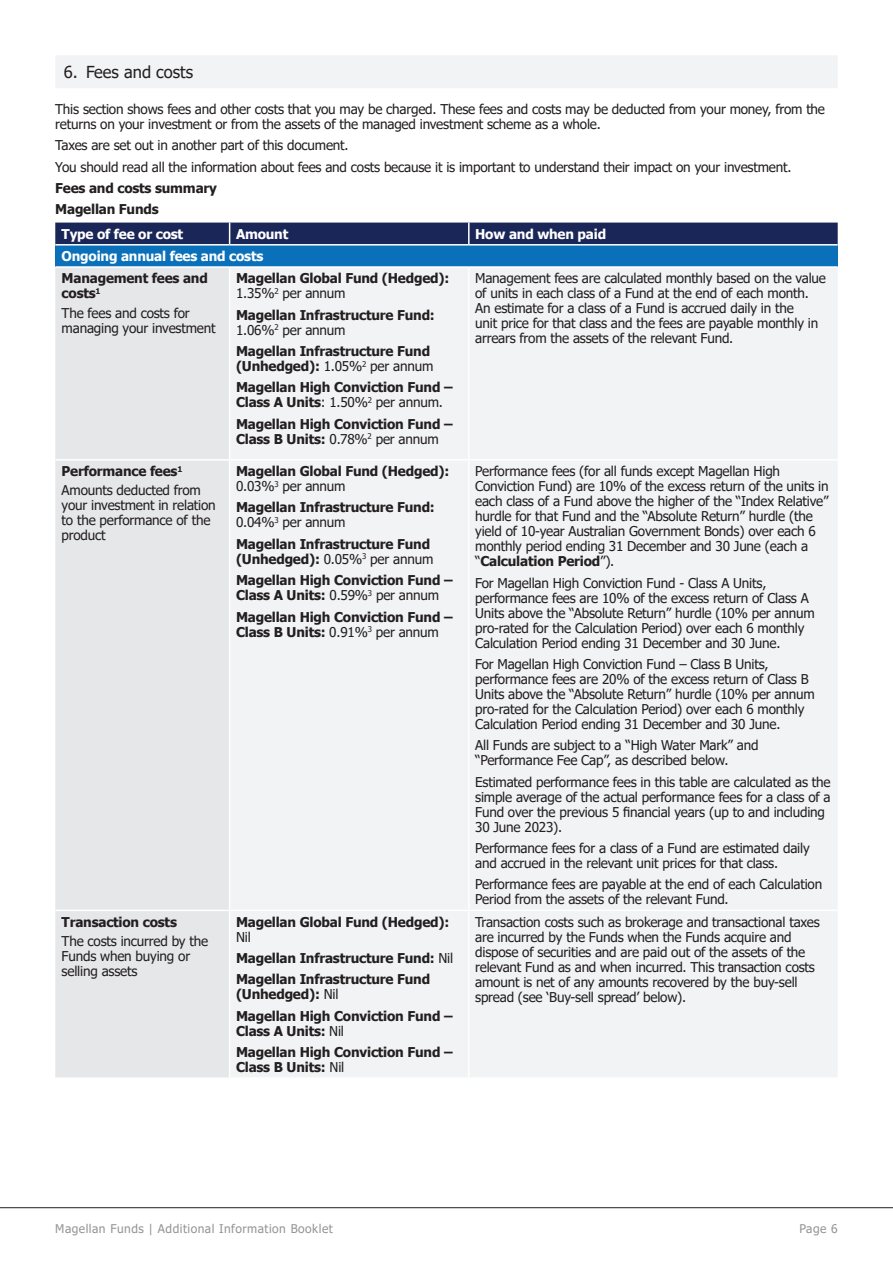
<style>
.page{position:relative;width:893px;height:1263px;background:#fff}
.page>*{position:absolute;margin:0;border:0;box-sizing:border-box;transform-origin:0 0}
.H1_Large_Heading{font:16.5px "Tahoma";color:#231f20}
.Body_Text{font:13.5px/15px "Tahoma";letter-spacing:-.015em;color:#231f20}
.Body_Text-2{font:700 13.5px/15px "Tahoma";letter-spacing:-.015em;color:#231f20}
.Body_Text-3{font:700 13.5px "Tahoma";letter-spacing:-.015em;color:#fff}
.H2_Bold_Black{font:700 13.5px "Tahoma";letter-spacing:-.015em;color:#231f20}
.t1{font:12px "Tahoma";letter-spacing:.04em;color:#939598}
.s1{font-weight:400}
.s2{font-weight:700}
</style>
<div class="page">
<hr style="left:0;top:1207px;width:893px;height:1px;background:#231f20">
<div style="left:55px;top:55px;width:783px;height:33px;background:#f2f3f4"></div>
<div style="left:55px;top:245px;width:783px;height:22px;background:#0970b9"></div>
<div style="left:55px;top:268px;width:174px;height:809px;background:#e6e7e9"></div>
<div style="left:231px;top:268px;width:606px;height:809px;background:#f2f3f4"></div>
<div style="left:55px;top:223px;width:783px;height:21px;background:#1a2658"></div>
<hr style="left:468px;top:223px;width:2px;height:21px;background:#fff">
<hr style="left:55px;top:244px;width:175px;height:2px;background:#fff">
<hr style="left:230px;top:244px;width:239px;height:2px;background:#fff">
<hr style="left:469px;top:244px;width:369px;height:2px;background:#fff">
<hr style="left:55px;top:266px;width:175px;height:2px;background:#fff">
<hr style="left:230px;top:266px;width:239px;height:2px;background:#fff">
<hr style="left:469px;top:266px;width:369px;height:2px;background:#fff">
<hr style="left:468px;top:268px;width:2px;height:191px;background:#fff">
<hr style="left:55px;top:459px;width:175px;height:2px;background:#fff">
<hr style="left:230px;top:459px;width:239px;height:2px;background:#fff">
<hr style="left:469px;top:459px;width:369px;height:2px;background:#fff">
<hr style="left:468px;top:461px;width:2px;height:449px;background:#fff">
<hr style="left:55px;top:910px;width:175px;height:1px;background:#fff">
<hr style="left:230px;top:910px;width:239px;height:1px;background:#fff">
<hr style="left:469px;top:910px;width:369px;height:1px;background:#fff">
<hr style="left:468px;top:911px;width:2px;height:166px;background:#fff">
<p class="H1_Large_Heading" style="left:64px;top:61px;width:131px">6. Fees and costs</p>
<p class="Body_Text" style="left:55px;top:102px;width:771px">This section shows fees and other costs that you may be charged. These fees and costs may be deducted from your money, from the returns on your investment or from the assets of the managed investment scheme as a whole.</p>
<p class="Body_Text" style="left:55px;top:139px;width:295px">Taxes are set out in another part of this document.</p>
<p class="Body_Text" style="left:55px;top:160px;width:738px">You should read all the information about fees and costs because it is important to understand their impact on your investment.</p>
<p class="H2_Bold_Black" style="left:55px;top:179px;width:163px">Fees and costs summary</p>
<p class="H2_Bold_Black" style="left:55px;top:200px;width:105px">Magellan Funds</p>
<p class="Body_Text-3" style="left:62px;top:224px;width:123px">Type of fee or cost</p>
<p class="Body_Text-3" style="left:236px;top:224px;width:54px">Amount</p>
<p class="Body_Text-3" style="left:475px;top:224px;width:132px">How and when paid</p>
<p class="Body_Text-3" style="left:62px;top:247px;width:203px">Ongoing annual fees and costs</p>
<p class="Body_Text-2" style="left:62px;top:271px;width:148px">Management fees and costs<sup>1</sup></p>
<p class="Body_Text" style="left:62px;top:306px;width:155px">The fees and costs for managing your investment</p>
<p class="Body_Text" style="left:475px;top:272px;width:352px">Management fees are calculated monthly based on the value of units in each class of a Fund at the end of each month.<br>An estimate for a class of a Fund is accrued daily in the<br>unit price for that class and the fees are payable monthly in arrears from the assets of the relevant Fund.</p>
<p class="Body_Text-2" style="left:236px;top:271px;width:215px">Magellan Global Fund (Hedged):<br><span class="s1">1.35%</span><sup>2</sup> <span class="s1">per annum</span></p>
<p class="Body_Text-2" style="left:236px;top:308px;width:200px">Magellan Infrastructure Fund:<br><span class="s1">1.06%</span><sup>2</sup> <span class="s1">per annum</span></p>
<p class="Body_Text-2" style="left:236px;top:344px;width:199px">Magellan Infrastructure Fund (Unhedged): <span class="s1">1.05%</span><sup>2</sup> <span class="s1">per annum</span></p>
<p class="Body_Text-2" style="left:236px;top:381px;width:218px">Magellan High Conviction Fund –<br>Class A Units<span class="s1">: 1.50%</span><sup>2</sup> <span class="s1">per annum.</span></p>
<p class="Body_Text-2" style="left:236px;top:417px;width:218px">Magellan High Conviction Fund –<br>Class B Units: <span class="s1">0.78%</span><sup>2</sup> <span class="s1">per annum</span></p>
<p class="Body_Text-2" style="left:62px;top:464px;width:122px">Performance fees<sup>1</sup></p>
<p class="Body_Text" style="left:62px;top:484px;width:156px">Amounts deducted from your investment in relation to the performance of the product</p>
<p class="Body_Text-2" style="left:236px;top:464px;width:215px">Magellan Global Fund (Hedged):<br><span class="s1">0.03%</span><sup>3</sup> <span class="s1">per annum</span></p>
<p class="Body_Text-2" style="left:236px;top:501px;width:200px">Magellan Infrastructure Fund:<br><span class="s1">0.04%</span><sup>3</sup> <span class="s1">per annum</span></p>
<p class="Body_Text-2" style="left:236px;top:537px;width:199px">Magellan Infrastructure Fund (Unhedged): <span class="s1">0.05%</span><sup>3</sup> <span class="s1">per annum</span></p>
<p class="Body_Text-2" style="left:236px;top:573px;width:218px">Magellan High Conviction Fund –<br>Class A Units: <span class="s1">0.59%</span><sup>3</sup> <span class="s1">per annum</span></p>
<p class="Body_Text-2" style="left:236px;top:610px;width:218px">Magellan High Conviction Fund –<br>Class B Units: <span class="s1">0.91%</span><sup>3</sup> <span class="s1">per annum</span></p>
<p class="Body_Text-2" style="left:62px;top:915px;width:117px">Transaction costs</p>
<p class="Body_Text" style="left:62px;top:934px;width:148px">The costs incurred by the<br>Funds when buying or selling assets</p>
<p class="Body_Text-2" style="left:236px;top:915px;width:215px">Magellan Global Fund (Hedged):<br><span class="s1">Nil</span></p>
<p class="Body_Text-2" style="left:236px;top:951px;width:219px">Magellan Infrastructure Fund: <span class="s1">Nil</span></p>
<p class="Body_Text-2" style="left:236px;top:972px;width:196px">Magellan Infrastructure Fund (Unhedged): <span class="s1">Nil</span></p>
<p class="Body_Text-2" style="left:236px;top:1009px;width:218px">Magellan High Conviction Fund –<br>Class A Units: <span class="s1">Nil</span></p>
<p class="Body_Text-2" style="left:236px;top:1045px;width:218px">Magellan High Conviction Fund –<br>Class B Units: <span class="s1">Nil</span></p>
<p class="Body_Text" style="left:475px;top:464px;width:355px">Performance fees (for all funds except Magellan High Conviction Fund) are 10% of the excess return of the units in each class of a Fund above the higher of the “Index Relative” hurdle for that Fund and the “Absolute Return” hurdle (the yield of 10-year Australian Government Bonds) over each 6 monthly period ending 31 December and 30 June (each a “<span class="s2">Calculation Period</span>”).</p>
<p class="Body_Text" style="left:475px;top:576px;width:341px">For Magellan High Conviction Fund - Class A Units, performance fees are 10% of the excess return of Class A Units above the “Absolute Return” hurdle (10% per annum pro-rated for the Calculation Period) over each 6 monthly Calculation Period ending 31 December and 30 June.</p>
<p class="Body_Text" style="left:475px;top:657px;width:341px">For Magellan High Conviction Fund – Class B Units, performance fees are 20% of the excess return of Class B Units above the “Absolute Return” hurdle (10% per annum pro-rated for the Calculation Period) over each 6 monthly Calculation Period ending 31 December and 30 June.</p>
<p class="Body_Text" style="left:475px;top:739px;width:285px">All Funds are subject to a “High Water Mark” and “Performance Fee Cap”, as described below.</p>
<p class="Body_Text" style="left:475px;top:775px;width:357px">Estimated performance fees in this table are calculated as the simple average of the actual performance fees for a class of a Fund over the previous 5 financial years (up to and including 30 June 2023).</p>
<p class="Body_Text" style="left:475px;top:841px;width:336px">Performance fees for a class of a Fund are estimated daily and accrued in the relevant unit prices for that class.</p>
<p class="Body_Text" style="left:475px;top:878px;width:349px">Performance fees are payable at the end of each Calculation<br>Period from the assets of the relevant Fund.</p>
<p class="Body_Text" style="left:475px;top:915px;width:346px">Transaction costs such as brokerage and transactional taxes are incurred by the Funds when the Funds acquire and dispose of securities and are paid out of the assets of the relevant Fund as and when incurred. This transaction costs amount is net of any amounts recovered by the buy-sell spread (see ‘Buy-sell spread’ below).</p>
<p class="t1" style="left:55px;top:1221px;width:279px">Magellan Funds | Additional Information Booklet</p>
<p class="t1" style="left:799px;top:1221px;width:40px">Page 6</p>
</div>
